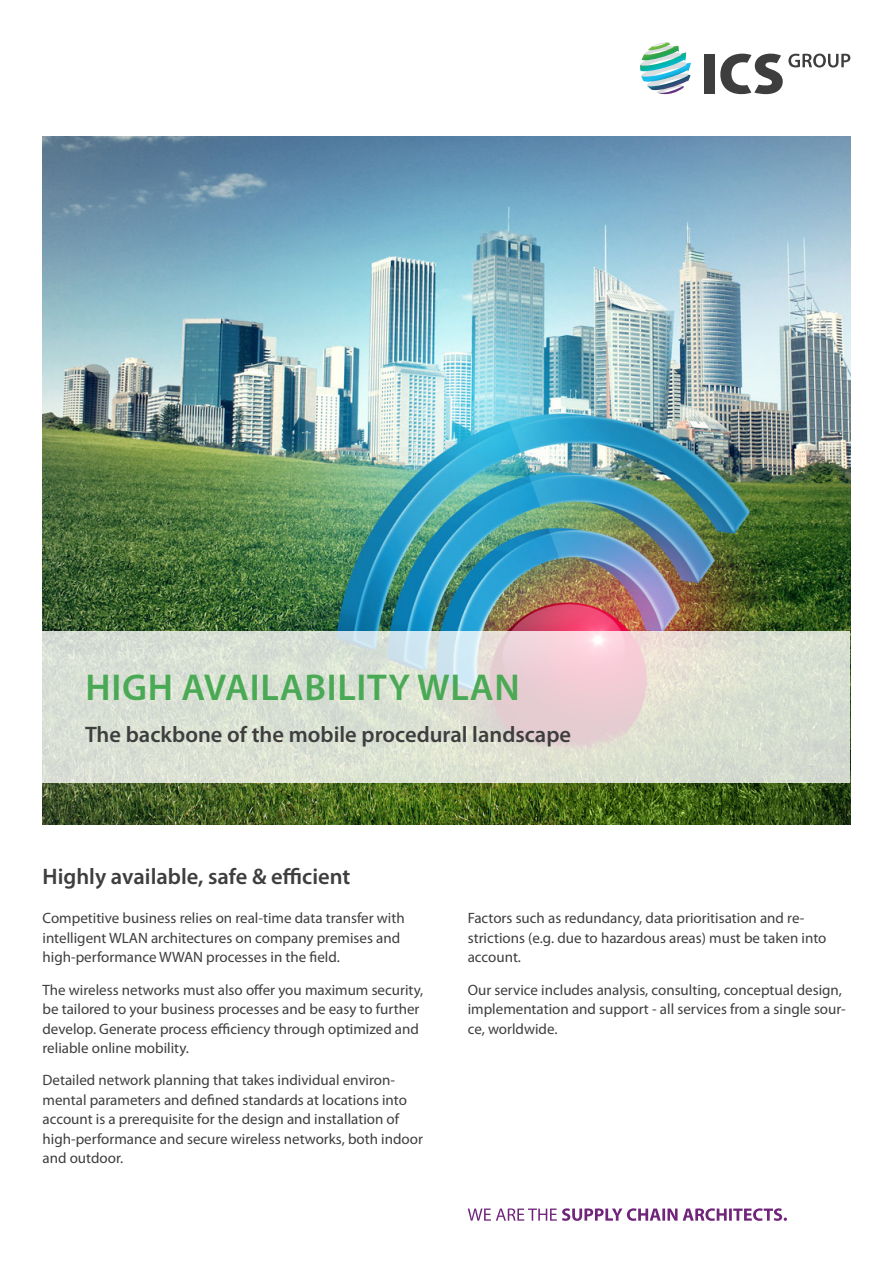
<style>
.page{position:relative;width:893px;height:1263px;background:#fff}
.page>*{position:absolute;margin:0;border:0;box-sizing:border-box;transform-origin:0 0}
.Headline{font:600 37.5px "Myriad Pro";letter-spacing:.02em;color:#4aa955}
.t1{font:600 22.5px "Myriad Pro";color:#3e3e3f}
.t2{font:15px/19.5px "Myriad Pro";color:#3e3e3f}
</style>
<div class="page">
<img style="left:43px;top:136px;width:807px;height:689px">
<svg style="left:43px;top:631px;width:807px;height:151px;background:#ddded4"></svg>
<div style="left:704px;top:54px;width:11px;height:40px;background:#3e3e3f"></div>
<svg style="left:720px;top:54px;width:130px;height:40px"></svg>
<svg style="left:640px;top:43px;width:51px;height:51px"></svg>
<svg style="left:468px;top:1208px;width:319px;height:13px"></svg>
<p class="Headline" style="left:85px;top:663px;width:436px">HIGH AVAILABILITY WLAN</p>
<p class="t1" style="left:85px;top:720px;width:488px">The backbone of the mobile procedural landscape</p>
<p class="t1" style="left:43px;top:862px;width:309px">Highly available, safe &amp; efficient</p>
<p class="t2" style="left:43px;top:909px;width:364px">Competitive business relies on real-time data transfer with intelligent WLAN architectures on company premises and high-performance WWAN processes in the field.</p>
<p class="t2" style="left:43px;top:980px;width:382px">The wireless networks must also offer you maximum security, be tailored to your business processes and be easy to further develop. Generate process efficiency through optimized and reliable online mobility.</p>
<p class="t2" style="left:43px;top:1071px;width:382px">Detailed network planning that takes individual environ&shy;mental parameters and defined standards at locations into account is a prerequisite for the design and installation of high-performance and secure wireless networks, both indoor and outdoor.</p>
<p class="t2" style="left:468px;top:909px;width:360px">Factors such as redundancy, data prioritisation and re&shy;strictions (e.g. due to hazardous areas) must be taken into account.</p>
<p class="t2" style="left:468px;top:980px;width:380px">Our service includes analysis, consulting, conceptual design, implementation and support - all services from a single sour&shy;ce, worldwide.</p>
</div>
